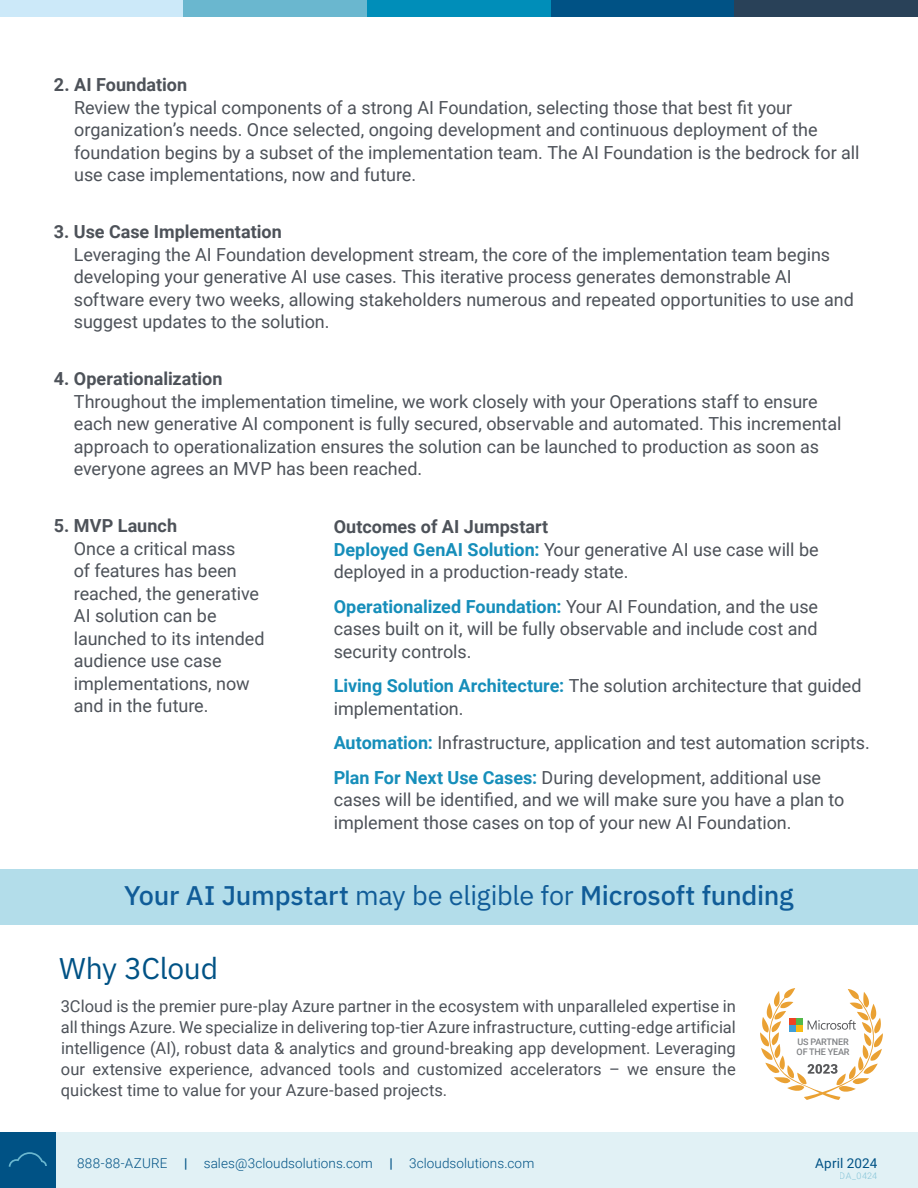
<style>
.page{position:relative;width:918px;height:1188px;background:#fff}
.page>*{position:absolute;margin:0;border:0;box-sizing:border-box;transform-origin:0 0}
.Body_text{font:30px "IBM Plex Sans";letter-spacing:-.01em;color:#005285}
.Body_text-2{font:500 27px "IBM Plex Sans";letter-spacing:-.01em;color:#105c98}
.Body_text-3{font:18px/22.5px "Roboto";color:#4d5259}
.Body_text-4{font:16.5px/21px "Roboto";color:#4d5259;text-align:justify}
.t1{font:300 13.5px "Roboto";letter-spacing:.005em;color:#005285}
.t2{font:13.5px "Roboto";letter-spacing:.015em;color:#005285}
.t3{font:500 9px/10.1px "Roboto";letter-spacing:-.02em;color:#808285}
.t4{font:300 9px "Roboto";letter-spacing:.01em;color:#6ab7cf}
.s1{font-weight:700}
.s2{font-weight:700;color:#168eba}
.s3{font-weight:400}
.s4{font-weight:500}
</style>
<div class="page">
<div style="left:0;top:1132px;width:918px;height:56px;background:#e1f1f5"></div>
<div style="left:0;top:1132px;width:56px;height:56px;background:#005285"></div>
<svg style="left:9px;top:1152px;width:38px;height:15px"></svg>
<div style="left:0;top:0;width:184px;height:17px;background:#cce9f9"></div>
<div style="left:551px;top:0;width:183px;height:17px;background:#005285"></div>
<div style="left:183px;top:0;width:184px;height:17px;background:#6ab7cf"></div>
<div style="left:367px;top:0;width:184px;height:17px;background:#008eb9"></div>
<div style="left:734px;top:0;width:184px;height:17px;background:#294158"></div>
<div style="left:0;top:869px;width:918px;height:56px;background:#b3ddea"></div>
<svg style="left:760px;top:988px;width:123px;height:112px"></svg>
<p class="Body_text-3" style="left:74px;top:73px;width:787px;text-indent:-20px"><span class="s1">2. AI Foundation<br></span>Review the typical components of a strong AI Foundation, selecting those that best fit your organization’s needs. Once selected, ongoing development and continuous deployment of the foundation begins by a subset of the implementation team. The AI Foundation is the bedrock for all use case implementations, now and future.</p>
<p class="Body_text-3" style="left:74px;top:220px;width:782px;text-indent:-20px"><span class="s1">3. Use Case Implementation<br></span>Leveraging the AI Foundation development stream, the core of the implementation team begins developing your generative AI use cases. This iterative process generates demonstrable AI software every two weeks, allowing stakeholders numerous and repeated opportunities to use and suggest updates to the solution.</p>
<p class="Body_text-3" style="left:74px;top:367px;width:769px;text-indent:-20px"><span class="s1">4. Operationalization<br></span>Throughout the implementation timeline, we work closely with your Operations staff to ensure each new generative AI component is fully secured, observable and automated. This incremental approach to operationalization ensures the solution can be launched to production as soon as everyone agrees an MVP has been reached.</p>
<p class="Body_text-3" style="left:74px;top:514px;width:192px;text-indent:-20px"><span class="s1">5. MVP Launch<br></span>Once a critical mass<br>of features has been reached, the generative<br>AI solution can be launched to its intended audience use case implementations, now and in the future.</p>
<p class="Body_text-3" style="left:334px;top:515px;width:486px"><span class="s1">Outcomes of AI Jumpstart<br></span><span class="s2">Deployed GenAI Solution:</span> Your generative AI use case will be deployed in a production-ready state.</p>
<p class="Body_text-3" style="left:334px;top:595px;width:486px;text-align:justify"><span class="s2">Operationalized Foundation:</span> Your AI Foundation, and the use cases built on it, will be fully observable and include cost and security controls.</p>
<p class="Body_text-3" style="left:334px;top:674px;width:530px"><span class="s2">Living Solution Architecture:</span> The solution architecture that guided implementation.</p>
<p class="Body_text-3" style="left:334px;top:731px;width:538px"><span class="s2">Automation:</span> Infrastructure, application and test automation scripts.</p>
<p class="Body_text-3" style="left:334px;top:766px;width:512px"><span class="s2">Plan For Next Use Cases:</span> During development, additional use cases will be identified, and we will make sure you have a plan to implement those cases on top of your new AI Foundation.</p>
<p class="Body_text-2" style="left:124px;top:875px;width:671px">Your AI Jumpstart <span class="s3">may be eligible for</span> Microsoft funding</p>
<p class="Body_text" style="left:59px;top:946px;width:160px">Why 3Cloud</p>
<p class="Body_text-4" style="left:61px;top:995px;width:677px">3Cloud is the premier pure-play Azure partner in the ecosystem with unparalleled expertise in all things Azure. We specialize in delivering top-tier Azure infrastructure, cutting-edge artificial intelligence (AI), robust data &amp; analytics and ground-breaking app development. Leveraging our extensive experience, advanced tools and customized accelerators – we ensure the quickest time to value for your Azure-based projects.</p>
<p class="t3" style="left:797px;top:1037px;width:54px">US PARTNER<br>OF THE YEAR</p>
<p class="t1" style="left:77px;top:1154px;width:459px">888-88-AZURE <span class="s4">|</span> sales@3cloudsolutions.com <span class="s4">|</span> 3cloudsolutions.com</p>
<p class="t2" style="left:815px;top:1153px;width:64px">April 2024</p>
<p class="t4" style="left:840px;top:1169px;width:39px">DA_0424</p>
</div>
